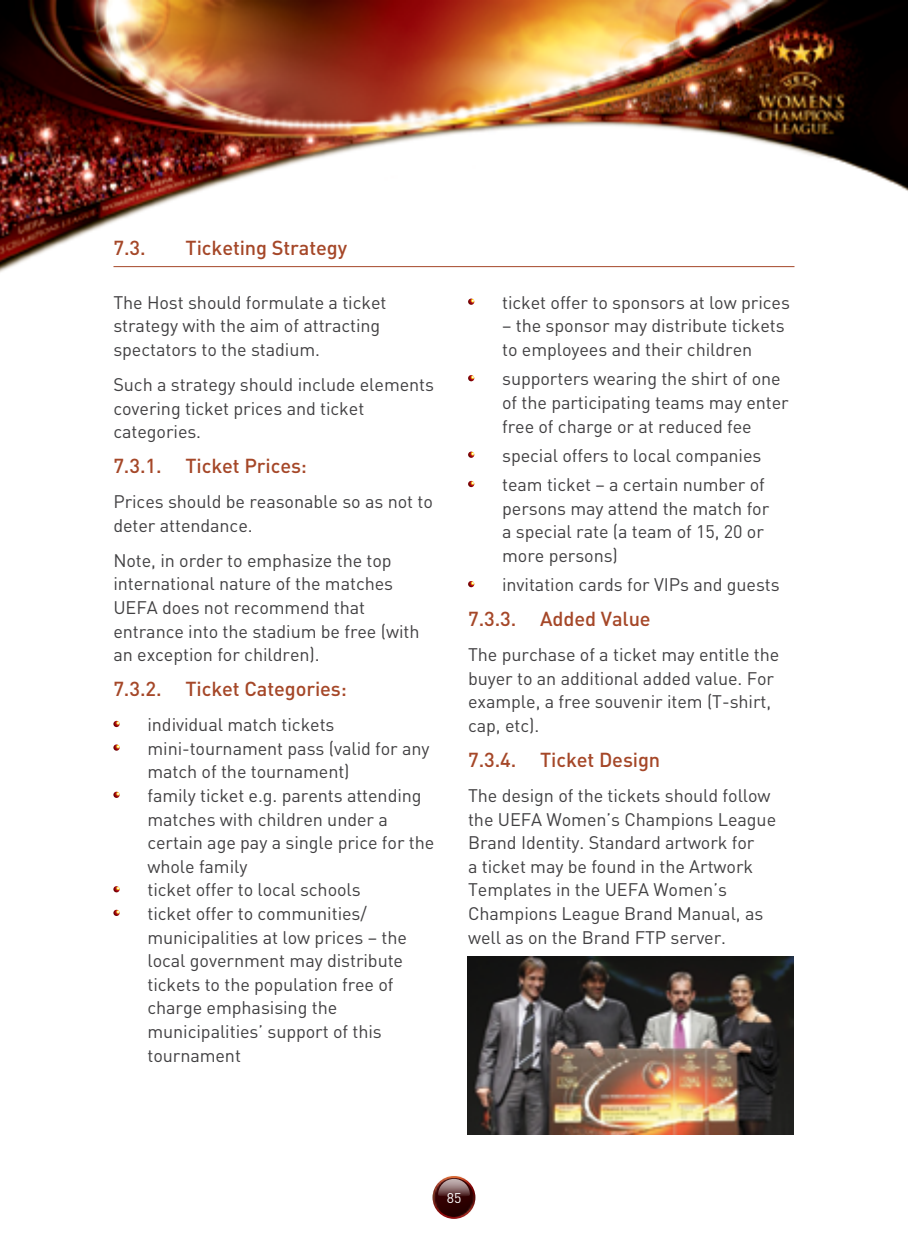
<style>
.page{position:relative;width:908px;height:1248px;background:#fff}
.page>*{position:absolute;margin:0;border:0;box-sizing:border-box;transform-origin:0 0}
.t1{font:500 20px "DIN";letter-spacing:-.005em;color:#a54728}
.t2{font:18px/23.6px "DIN";letter-spacing:-.005em;color:#414042}
.t3{font:14px "DIN";color:#fff}
</style>
<div class="page">
<img style="left:0;top:0;width:907px;height:1135px">
<img style="left:432px;top:1176px;width:44px;height:43px">
<hr style="left:113px;top:266px;width:681px;height:1px;background:#a54728">
<svg style="left:113px;top:720px;width:7px;height:7px"></svg>
<svg style="left:113px;top:744px;width:7px;height:6px"></svg>
<svg style="left:113px;top:791px;width:7px;height:6px"></svg>
<svg style="left:113px;top:886px;width:7px;height:6px"></svg>
<svg style="left:113px;top:909px;width:7px;height:6px"></svg>
<svg style="left:468px;top:298px;width:6px;height:7px"></svg>
<svg style="left:468px;top:375px;width:6px;height:6px"></svg>
<svg style="left:468px;top:451px;width:6px;height:7px"></svg>
<svg style="left:468px;top:481px;width:6px;height:6px"></svg>
<svg style="left:468px;top:581px;width:6px;height:6px"></svg>
<img style="left:467px;top:956px;width:326px;height:178px">
<p class="t1" style="left:113px;top:235px;width:34px">7.3.</p>
<p class="t1" style="left:185px;top:235px;width:163px">Ticketing Strategy</p>
<p class="t2" style="left:113px;top:290px;width:274px">The Host should formulate a ticket strategy with the aim of attracting spectators to the stadium.</p>
<p class="t2" style="left:113px;top:372px;width:322px">Such a strategy should include elements covering ticket prices and ticket categories.</p>
<p class="t1" style="left:113px;top:453px;width:195px">7.3.1. Ticket Prices:</p>
<p class="t2" style="left:113px;top:489px;width:321px">Prices should be reasonable so as not to deter attendance.</p>
<p class="t2" style="left:113px;top:548px;width:307px">Note, in order to emphasize the top international nature of the matches UEFA does not recommend that entrance into the stadium be free (with an exception for children).</p>
<p class="t1" style="left:113px;top:676px;width:235px">7.3.2. Ticket Categories:</p>
<p class="t2" style="left:147px;top:712px;width:288px">individual match tickets mini-tournament pass (valid for any match of the tournament)<br>family ticket e.g. parents attending matches with children under a certain age pay a single price for the whole family<br>ticket offer to local schools<br>ticket offer to communities/ municipalities at low prices – the local government may distribute tickets to the population free of charge emphasising the municipalities’ support of this tournament</p>
<p class="t2" style="left:502px;top:290px;width:289px">ticket offer to sponsors at low prices</p>
<p class="t2" style="left:502px;top:314px;width:284px">– the sponsor may distribute tickets to employees and their children</p>
<p class="t2" style="left:502px;top:366px;width:288px">supporters wearing the shirt of one of the participating teams may enter free of charge or at reduced fee</p>
<p class="t2" style="left:502px;top:440px;width:264px;line-height:29.2px">special offers to local companies team ticket – a certain number of</p>
<p class="t2" style="left:502px;top:496px;width:268px">persons may attend the match for a special rate (a team of 15, 20 or more persons)</p>
<p class="t2" style="left:502px;top:572px;width:279px">invitation cards for VIPs and guests</p>
<p class="t1" style="left:468px;top:606px;width:184px">7.3.3. Added Value</p>
<p class="t2" style="left:468px;top:642px;width:312px">The purchase of a ticket may entitle the buyer to an additional added value. For example, a free souvenir item (T-shirt, cap, etc).</p>
<p class="t1" style="left:468px;top:747px;width:194px">7.3.4. Ticket Design</p>
<p class="t2" style="left:468px;top:783px;width:309px">The design of the tickets should follow the UEFA Women’s Champions League Brand Identity. Standard artwork for<br>a ticket may be found in the Artwork Templates in the UEFA Women’s Champions League Brand Manual, as well as on the Brand FTP server.</p>
<p class="t3" style="left:446px;top:1188px;width:16px">85</p>
</div>
